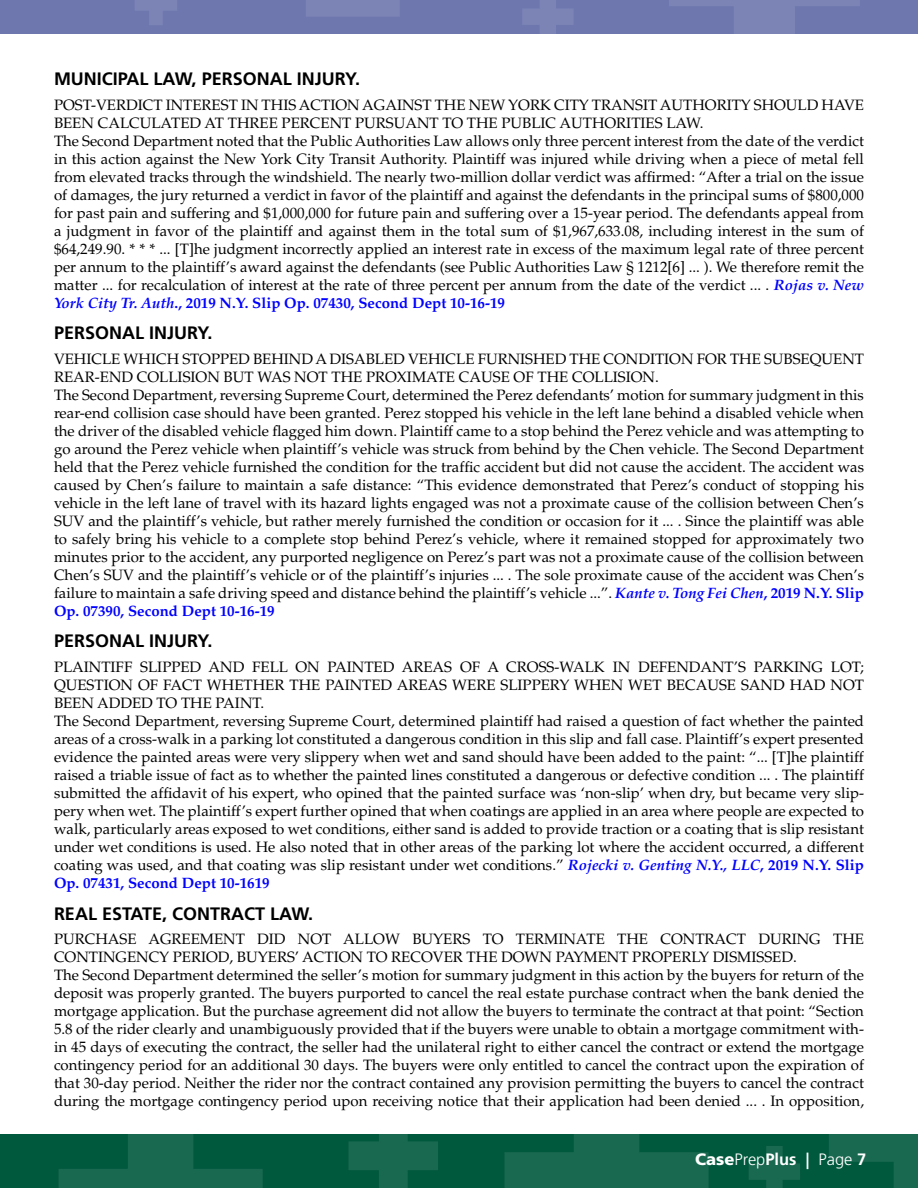
<style>
.page{position:relative;width:918px;height:1188px;background:#fff}
.page>*{position:absolute;margin:0;border:0;box-sizing:border-box;transform-origin:0 0}
.area_of_law{font:700 18px "Frutiger";color:#000}
.t1{font:300 16.5px "Frutiger";color:#fff}
.Body_Copy{font:15px/18px "Palatino";color:#000;text-align:justify}
.s1{font-weight:700;font-style:italic;color:#00f}
.s2{font-weight:700;color:#00f}
.s3{font-weight:900}
.s4{font-weight:700}
</style>
<div class="page">
<div style="left:0;top:0;width:918px;height:33px;background:#6e77ae"></div>
<div style="left:0;top:1134px;width:918px;height:54px;background:#00583d"></div>
<svg style="left:504px;top:1134px;width:205px;height:54px"></svg>
<svg style="left:59px;top:1134px;width:204px;height:54px"></svg>
<svg style="left:0;top:33px;width:23px;height:1px"></svg>
<svg style="left:306px;top:0;width:93px;height:16px"></svg>
<svg style="left:348px;top:1134px;width:90px;height:54px"></svg>
<svg style="left:749px;top:1146px;width:51px;height:42px"></svg>
<svg style="left:522px;top:0;width:52px;height:34px"></svg>
<svg style="left:135px;top:0;width:42px;height:25px"></svg>
<svg style="left:829px;top:1134px;width:89px;height:54px"></svg>
<svg style="left:669px;top:0;width:191px;height:34px"></svg>
<p class="area_of_law" style="left:54px;top:68px;width:308px">MUNICIPAL LAW, PERSONAL INJURY.</p>
<p class="Body_Copy" style="left:54px;top:96px;width:812px">POST-VERDICT INTEREST IN THIS ACTION AGAINST THE NEW YORK CITY TRANSIT AUTHORITY SHOULD HAVE<br>BEEN CALCULATED AT THREE PERCENT PURSUANT TO THE PUBLIC AUTHORITIES LAW.</p>
<p class="Body_Copy" style="left:54px;top:132px;width:812px">The Second Department noted that the Public Authorities Law allows only three percent interest from the date of the verdict in this action against the New York City Transit Authority. Plaintiff was injured while driving when a piece of metal fell from elevated tracks through the windshield. The nearly two-million dollar verdict was affirmed: “After a trial on the issue of damages, the jury returned a verdict in favor of the plaintiff and against the defendants in the principal sums of $800,000 for past pain and suffering and $1,000,000 for future pain and suffering over a 15-year period. The defendants appeal from a judgment in favor of the plaintiff and against them in the total sum of $1,967,633.08, including interest in the sum of $64,249.90. * * * ... [T]he judgment incorrectly applied an interest rate in excess of the maximum legal rate of three percent per annum to the plaintiff’s award against the defendants (see Public Authorities Law § 1212[6] ... ). We therefore remit the matter ... for recalculation of interest at the rate of three percent per annum from the date of the verdict ... . <span class="s1">Rojas v. New York City Tr. Auth</span><span class="s2">., 2019 N.Y. Slip Op. 07430, Second Dept 10-16-19</span></p>
<p class="area_of_law" style="left:54px;top:322px;width:160px">PERSONAL INJURY.</p>
<p class="Body_Copy" style="left:54px;top:350px;width:812px">VEHICLE WHICH STOPPED BEHIND A DISABLED VEHICLE FURNISHED THE CONDITION FOR THE SUBSEQUENT<br>REAR-END COLLISION BUT WAS NOT THE PROXIMATE CAUSE OF THE COLLISION.</p>
<p class="Body_Copy" style="left:54px;top:386px;width:812px">The Second Department, reversing Supreme Court, determined the Perez defendants’ motion for summary judgment in this rear-end collision case should have been granted. Perez stopped his vehicle in the left lane behind a disabled vehicle when the driver of the disabled vehicle flagged him down. Plaintiff came to a stop behind the Perez vehicle and was attempting to go around the Perez vehicle when plaintiff’s vehicle was struck from behind by the Chen vehicle. The Second Department held that the Perez vehicle furnished the condition for the traffic accident but did not cause the accident. The accident was caused by Chen’s failure to maintain a safe distance: “This evidence demonstrated that Perez’s conduct of stopping his vehicle in the left lane of travel with its hazard lights engaged was not a proximate cause of the collision between Chen’s SUV and the plaintiff’s vehicle, but rather merely furnished the condition or occasion for it ... . Since the plaintiff was able to safely bring his vehicle to a complete stop behind Perez’s vehicle, where it remained stopped for approximately two minutes prior to the accident, any purported negligence on Perez’s part was not a proximate cause of the collision between Chen’s SUV and the plaintiff’s vehicle or of the plaintiff’s injuries ... . The sole proximate cause of the accident was Chen’s failure to maintain a safe driving speed and distance behind the plaintiff’s vehicle ...”. <span class="s1">Kante v. Tong Fei Chen</span><span class="s2">, 2019 N.Y. Slip Op. 07390, Second Dept 10-16-19</span></p>
<p class="area_of_law" style="left:54px;top:630px;width:160px">PERSONAL INJURY.</p>
<p class="Body_Copy" style="left:54px;top:658px;width:812px">PLAINTIFF SLIPPED AND FELL ON PAINTED AREAS OF A CROSS-WALK IN DEFENDANT’S PARKING LOT; QUESTION OF FACT WHETHER THE PAINTED AREAS WERE SLIPPERY WHEN WET BECAUSE SAND HAD NOT BEEN ADDED TO THE PAINT.</p>
<p class="Body_Copy" style="left:54px;top:712px;width:812px">The Second Department, reversing Supreme Court, determined plaintiff had raised a question of fact whether the painted areas of a cross-walk in a parking lot constituted a dangerous condition in this slip and fall case. Plaintiff’s expert presented evidence the painted areas were very slippery when wet and sand should have been added to the paint: “... [T]he plaintiff raised a triable issue of fact as to whether the painted lines constituted a dangerous or defective condition ... . The plaintiff submitted the affidavit of his expert, who opined that the painted surface was ‘non-slip’ when dry, but became very slip&shy;pery when wet. The plaintiff’s expert further opined that when coatings are applied in an area where people are expected to walk, particularly areas exposed to wet conditions, either sand is added to provide traction or a coating that is slip resistant under wet conditions is used. He also noted that in other areas of the parking lot where the accident occurred, a different coating was used, and that coating was slip resistant under wet conditions.” <span class="s1">Rojecki v. Genting N.Y., LLC</span><span class="s2">, 2019 N.Y. Slip Op. 07431, Second Dept 10-1619</span></p>
<p class="area_of_law" style="left:54px;top:903px;width:261px">REAL ESTATE, CONTRACT LAW.</p>
<p class="Body_Copy" style="left:54px;top:930px;width:812px">PURCHASE AGREEMENT DID NOT ALLOW BUYERS TO TERMINATE THE CONTRACT DURING THE<br>CONTINGENCY PERIOD, BUYERS’ ACTION TO RECOVER THE DOWN PAYMENT PROPERLY DISMISSED.</p>
<p class="Body_Copy" style="left:54px;top:966px;width:812px">The Second Department determined the seller’s motion for summary judgment in this action by the buyers for return of the deposit was properly granted. The buyers purported to cancel the real estate purchase contract when the bank denied the mortgage application. But the purchase agreement did not allow the buyers to terminate the contract at that point: “Section 5.8 of the rider clearly and unambiguously provided that if the buyers were unable to obtain a mortgage commitment with&shy;in 45 days of executing the contract, the seller had the unilateral right to either cancel the contract or extend the mortgage contingency period for an additional 30 days. The buyers were only entitled to cancel the contract upon the expiration of that 30-day period. Neither the rider nor the contract contained any provision permitting the buyers to cancel the contract during the mortgage contingency period upon receiving notice that their application had been denied ... . In opposition,</p>
<p class="t1" style="left:695px;top:1150px;width:173px"><span class="s3">Case</span>Prep<span class="s4">Plus |</span> Page <span class="s4">7</span></p>
</div>
